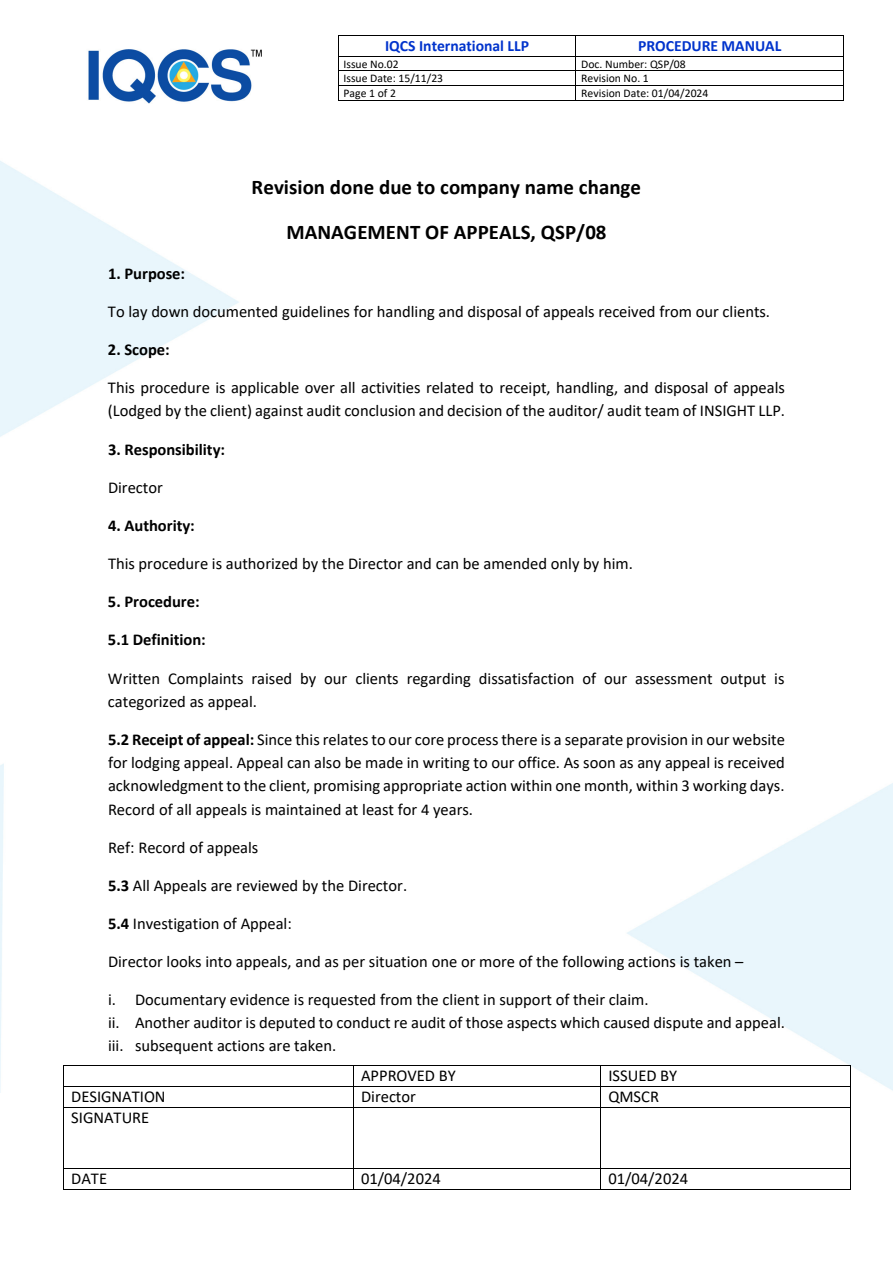
<style>
.page{position:relative;width:893px;height:1263px;background:#fff}
.page>*{position:absolute;margin:0;border:0;box-sizing:border-box;transform-origin:0 0}
.t1{font:700 20.85px/44.2px "Calibri";letter-spacing:.005em;color:#000;text-align:center}
.t2{font:16.5px/23.1px "Calibri";color:#000}
.t3{font:700 16.5px "Calibri";color:#000}
.t4{font:700 15.75px "Calibri";letter-spacing:-.005em;color:#03c}
.t5{font:11.7px "Calibri";color:#000}
.t6{font:10.8px "Calibri";color:#000}
.t7{font:700 10.8px "Calibri";color:#000}
.s1{font-weight:700}
</style>
<div class="page">
<img style="left:0;top:36px;width:893px;height:1057px">
<hr style="left:64px;top:1065px;width:289px;height:1px;background:#000">
<hr style="left:354px;top:1065px;width:246px;height:1px;background:#000">
<hr style="left:601px;top:1065px;width:249px;height:1px;background:#000">
<hr style="left:64px;top:1086px;width:289px;height:1px;background:#000">
<hr style="left:354px;top:1086px;width:246px;height:1px;background:#000">
<hr style="left:601px;top:1086px;width:249px;height:1px;background:#000">
<svg style="left:63px;top:1065px;width:1px;height:42px"></svg>
<hr style="left:64px;top:1107px;width:289px;height:1px;background:#000">
<svg style="left:353px;top:1065px;width:1px;height:42px"></svg>
<hr style="left:354px;top:1107px;width:246px;height:1px;background:#000">
<svg style="left:600px;top:1065px;width:1px;height:42px"></svg>
<hr style="left:601px;top:1107px;width:249px;height:1px;background:#000">
<svg style="left:850px;top:1065px;width:1px;height:42px"></svg>
<hr style="left:63px;top:1107px;width:1px;height:61px;background:#000">
<hr style="left:353px;top:1107px;width:1px;height:61px;background:#000">
<hr style="left:600px;top:1107px;width:1px;height:61px;background:#000">
<hr style="left:850px;top:1107px;width:1px;height:61px;background:#000">
<hr style="left:64px;top:1168px;width:289px;height:1px;background:#000">
<hr style="left:354px;top:1168px;width:246px;height:1px;background:#000">
<hr style="left:601px;top:1168px;width:249px;height:1px;background:#000">
<svg style="left:63px;top:1168px;width:1px;height:22px"></svg>
<hr style="left:64px;top:1189px;width:289px;height:1px;background:#000">
<svg style="left:353px;top:1168px;width:1px;height:22px"></svg>
<hr style="left:354px;top:1189px;width:246px;height:1px;background:#000">
<svg style="left:600px;top:1168px;width:1px;height:22px"></svg>
<hr style="left:601px;top:1189px;width:249px;height:1px;background:#000">
<svg style="left:850px;top:1168px;width:1px;height:22px"></svg>
<hr style="left:339px;top:35px;width:237px;height:1px;background:#000">
<hr style="left:576px;top:35px;width:267px;height:1px;background:#000">
<hr style="left:339px;top:56px;width:237px;height:1px;background:#000">
<hr style="left:576px;top:56px;width:267px;height:1px;background:#000">
<hr style="left:339px;top:71px;width:237px;height:1px;background:#000">
<hr style="left:576px;top:71px;width:267px;height:1px;background:#000">
<hr style="left:339px;top:85px;width:237px;height:1px;background:#000">
<hr style="left:576px;top:85px;width:267px;height:1px;background:#000">
<svg style="left:338px;top:35px;width:1px;height:66px"></svg>
<hr style="left:339px;top:100px;width:237px;height:1px;background:#000">
<svg style="left:576px;top:36px;width:1px;height:64px"></svg>
<hr style="left:576px;top:100px;width:267px;height:1px;background:#000">
<svg style="left:843px;top:35px;width:1px;height:66px"></svg>
<p class="t4" style="left:385px;top:34px;width:146px">IQCS International LLP</p>
<p class="t4" style="left:638px;top:34px;width:145px">PROCEDURE MANUAL</p>
<p class="t5" style="left:344px;top:56px;width:57px">Issue No.02</p>
<p class="t5" style="left:581px;top:56px;width:106px">Doc. Number: QSP/08</p>
<p class="t5" style="left:344px;top:70px;width:101px">Issue Date: 15/11/23</p>
<p class="t5" style="left:581px;top:70px;width:69px">Revision No. 1</p>
<p class="t5" style="left:344px;top:85px;width:54px">Page 1 of 2</p>
<p class="t5" style="left:581px;top:85px;width:129px">Revision Date: 01/04/2024</p>
<p class="t1" style="left:252px;top:165px;width:391px">Revision done due to company name change<br>MANAGEMENT OF APPEALS, QSP/08</p>
<p class="t7" style="left:368px;top:221px;width:42px">2. Scope:</p>
<p class="t3" style="left:108px;top:262px;width:79px">1. Purpose:</p>
<p class="t2" style="left:108px;top:300px;width:664px">To lay down documented guidelines for handling and disposal of appeals received from our clients.</p>
<p class="t3" style="left:108px;top:338px;width:63px">2. Scope:</p>
<p class="t2" style="left:108px;top:376px;width:678px">This procedure is applicable over all activities related to receipt, handling, and disposal of appeals (Lodged by the client) against audit conclusion and decision of the auditor/ audit team of INSIGHT LLP.</p>
<p class="t3" style="left:108px;top:437px;width:119px">3. Responsibility:</p>
<p class="t2" style="left:108px;top:475px;width:56px">Director</p>
<p class="t3" style="left:108px;top:514px;width:88px">4. Authority:</p>
<p class="t2" style="left:108px;top:552px;width:526px">This procedure is authorized by the Director and can be amended only by him.</p>
<p class="t3" style="left:108px;top:590px;width:93px">5. Procedure:</p>
<p class="t3" style="left:108px;top:628px;width:99px">5.1 Definition:</p>
<p class="t2" style="left:108px;top:666px;width:678px">Written Complaints raised by our clients regarding dissatisfaction of our assessment output is categorized as appeal.</p>
<p class="t2" style="left:108px;top:728px;width:678px;text-align:justify"><span class="s1">5.2 Receipt of appeal:</span> Since this relates to our core process there is a separate provision in our website for lodging appeal. Appeal can also be made in writing to our office. As soon as any appeal is received acknowledgment to the client, promising appropriate action within one month, within 3 working days.<br>Record of all appeals is maintained at least for 4 years.</p>
<p class="t2" style="left:108px;top:835px;width:152px">Ref: Record of appeals</p>
<p class="t2" style="left:108px;top:873px;width:301px"><span class="s1">5.3</span> All Appeals are reviewed by the Director.</p>
<p class="t2" style="left:108px;top:912px;width:185px"><span class="s1">5.4</span> Investigation of Appeal:</p>
<p class="t2" style="left:108px;top:950px;width:637px">Director looks into appeals, and as per situation one or more of the following actions is taken –</p>
<p class="t2" style="left:108px;top:988px;width:678px">i. Documentary evidence is requested from the client in support of their claim.<br>ii. Another auditor is deputed to conduct re audit of those aspects which caused dispute and appeal. iii. subsequent actions are taken.</p>
<p class="t6" style="left:368px;top:310px;width:37px">Director</p>
<p class="t7" style="left:368px;top:384px;width:61px">5. Procedure:</p>
<p class="t7" style="left:368px;top:409px;width:65px">5.1 Definition:</p>
<p class="t6" style="left:368px;top:673px;width:150px">iii. subsequent actions are taken.</p>
<p class="t6" style="left:344px;top:760px;width:25px">DATE</p>
<p class="t6" style="left:532px;top:760px;width:53px">01/04/2024</p>
<p class="t6" style="left:693px;top:760px;width:53px">01/04/2024</p>
<p class="t2" style="left:361px;top:1064px;width:96px">APPROVED BY</p>
<p class="t2" style="left:608px;top:1064px;width:70px">ISSUED BY</p>
<p class="t2" style="left:71px;top:1085px;width:96px">DESIGNATION</p>
<p class="t2" style="left:361px;top:1085px;width:56px">Director</p>
<p class="t2" style="left:608px;top:1085px;width:52px">QMSCR</p>
<p class="t2" style="left:71px;top:1106px;width:80px">SIGNATURE</p>
<p class="t2" style="left:71px;top:1167px;width:37px">DATE</p>
<p class="t2" style="left:361px;top:1167px;width:81px">01/04/2024</p>
<p class="t2" style="left:608px;top:1167px;width:81px">01/04/2024</p>
</div>
